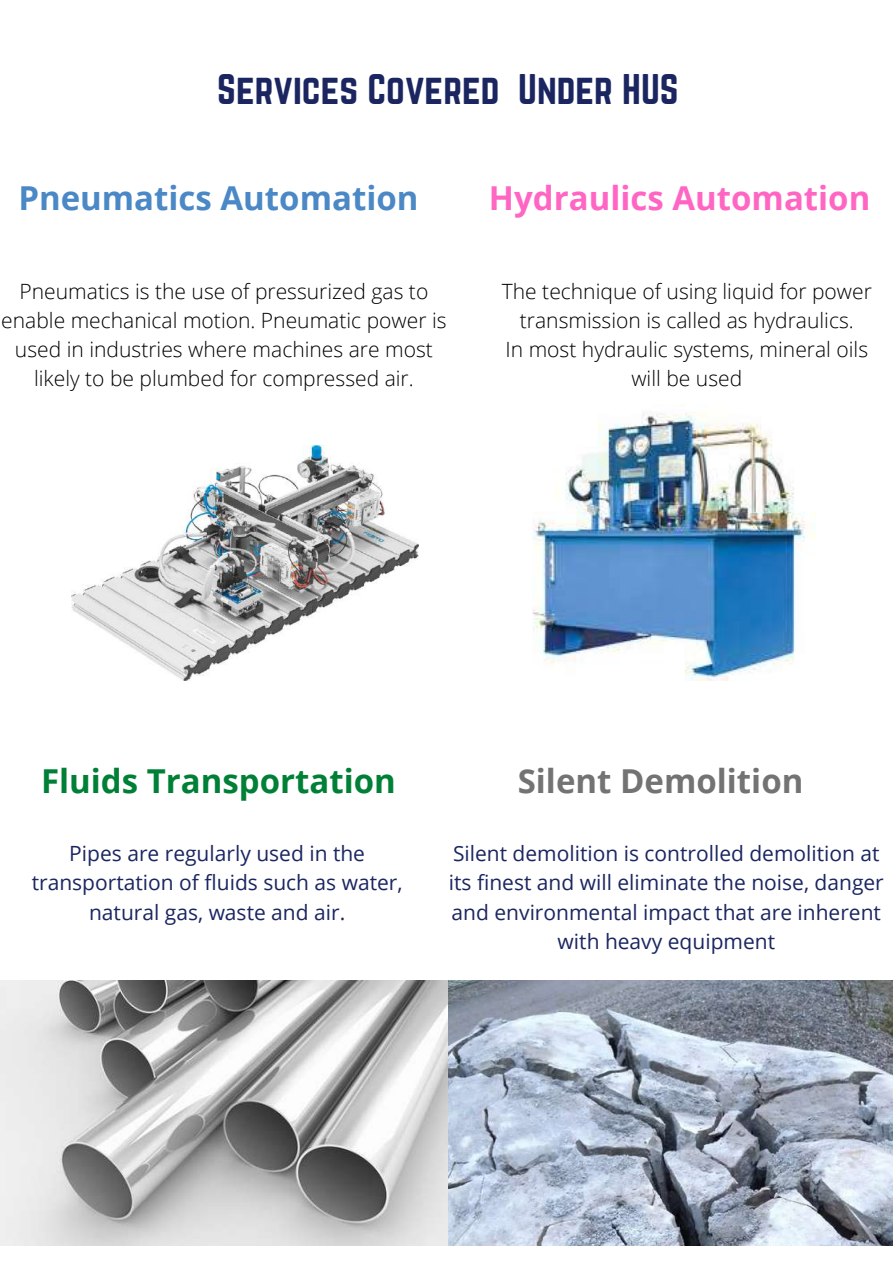
<style>
.page{position:relative;width:893px;height:1264px;background:#fff}
.page>*{position:absolute;margin:0;border:0;box-sizing:border-box;transform-origin:0 0}
.t1{font:37.5px "Norwester";color:#1b2661}
.t2{font:700 33px "Open Sans";color:#4b88c6}
.t3{font:700 33px "Open Sans";color:#ff66c4}
.t4{font:700 33px "Open Sans";color:#008037}
.t5{font:700 33px "Open Sans";color:#737373}
.t6{font:300 21px/29.2px "Open Sans";color:#000;text-align:center}
.t7{font:21px/29.2px "Open Sans";color:#1b2661;text-align:center}
</style>
<div class="page">
<img style="left:532px;top:404px;width:284px;height:276px">
<img style="left:72px;top:446px;width:346px;height:234px">
<img style="left:447px;top:980px;width:445px;height:264px">
<img style="left:0;top:980px;width:447px;height:264px">
<h1 class="t1" style="left:217px;top:66px;width:462px">Services Covered Under HUS</h1>
<h2 class="t2" style="left:18px;top:175px;width:401px">Pneumatics Automation</h2>
<h2 class="t3" style="left:489px;top:175px;width:383px">Hydraulics Automation</h2>
<p class="t6" style="left:1px;top:276px;width:447px">Pneumatics is the use of pressurized gas to enable mechanical motion. Pneumatic power is used in industries where machines are most likely to be plumbed for compressed air.</p>
<p class="t6" style="left:502px;top:276px;width:371px">The technique of using liquid for power transmission is called as hydraulics.<br>In most hydraulic systems, mineral oils will be used</p>
<h2 class="t4" style="left:41px;top:758px;width:356px">Fluids Transportation</h2>
<h2 class="t5" style="left:517px;top:758px;width:287px">Silent Demolition</h2>
<p class="t7" style="left:32px;top:838px;width:372px">Pipes are regularly used in the transportation of fluids such as water, natural gas, waste and air.</p>
<p class="t7" style="left:449px;top:838px;width:436px">Silent demolition is controlled demolition at its finest and will eliminate the noise, danger and environmental impact that are inherent with heavy equipment</p>
</div>
